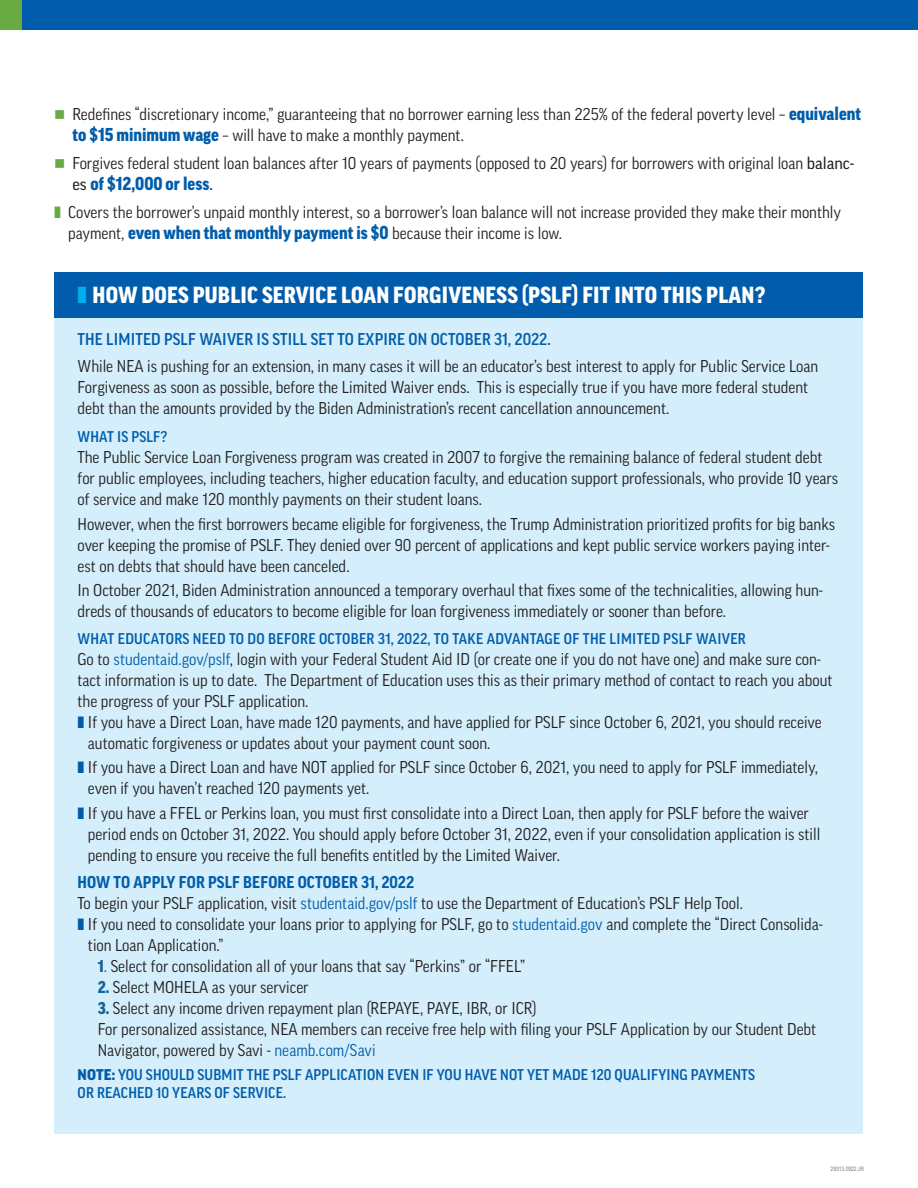
<style>
.page{position:relative;width:918px;height:1188px;background:#fff}
.page>*{position:absolute;margin:0;border:0;box-sizing:border-box;transform-origin:0 0}
.subhead{font:900 22.5px "Good Pro Narr";letter-spacing:.01em;color:#fff}
.text{font:900 18px "Good Pro Narr";color:#015dab}
.text-2{font:16.5px/21px "Good Pro Narr";color:#231f20}
.text_indent{font:16.5px/21px "Good Pro Narr";color:#231f20}
.text-3{font:500 16.5px "Good Pro Narr";letter-spacing:.01em;color:#015dab}
.subhead_inset{font:700 16.5px "Good Pro Narr";letter-spacing:.01em;color:#015dab}
.text_indent-2{font:500 15px/18px "Good Pro Narr";letter-spacing:.01em;color:#015dab}
.subhead_inset-2{font:500 15px "Good Pro Narr";letter-spacing:.02em;color:#015dab}
.subhead-2{font:6px "Arial Narrow";color:#76787b}
.s1{color:#6aaa43}
.s2{font-weight:900;font-size:18px;color:#015dab}
.s3{font-family:"Good Pro News"}
.s4{font-family:"Good Pro News";font-weight:400;font-size:16.5px;color:#231f20}
.s5{color:#015dab}
.s6{font-weight:900;color:#18639a}
.s7{color:#18639a}
.s8{font-family:"Good Pro";font-weight:900}
</style>
<div class="page">
<div style="left:55px;top:290px;width:808px;height:844px;background:#d4effb"></div>
<div style="left:0;top:0;width:918px;height:30px;background:#015dab"></div>
<div style="left:0;top:0;width:21px;height:30px;background:#6aaa43"></div>
<div style="left:55px;top:272px;width:808px;height:46px;background:#015dab"></div>
<p class="text-2" style="left:72px;top:104px;width:790px;text-indent:-18px"><span class="s1">■</span> Redefines “discretionary income,” guaranteeing that no borrower earning less than 225% of the federal poverty level – <span class="s2">equivalent to $15 minimum wage</span> – will have to make a monthly payment.</p>
<p class="text-2" style="left:54px;top:152px;width:802px"><span class="s1">■</span> Forgives federal student loan balances after 10 years of payments (opposed to 20 years) for borrowers with original loan <span class="s3">balanc-</span></p>
<p class="text" style="left:72px;top:173px;width:142px"><span class="s4">es</span> of $12,000 or less<span class="s4">.</span></p>
<p class="text-2" style="left:68px;top:201px;width:775px;text-indent:-14px"><span class="s1">❚</span> Covers the borrower’s unpaid monthly interest, so a borrower’s loan balance will not increase provided they make their monthly payment, <span class="s2">even when that monthly payment is $0</span> because their income is low.</p>
<p class="subhead" style="left:93px;top:283px;width:674px">HOW DOES PUBLIC SERVICE LOAN FORGIVENESS (PSLF) FIT INTO THIS PLAN?</p>
<p class="text-3" style="left:78px;top:330px;width:475px">THE LIMITED PSLF WAIVER IS STILL SET TO EXPIRE ON OCTOBER 31, 2022.</p>
<p class="text-2" style="left:78px;top:356px;width:742px">While NEA is pushing for an extension, in many cases it will be an educator’s best interest to apply for Public Service Loan<br>Forgiveness as soon as possible, before the Limited Waiver ends. This is especially true if you have more federal student debt than the amounts provided by the Biden Administration’s recent cancellation announcement.</p>
<p class="subhead_inset-2" style="left:78px;top:429px;width:91px">WHAT IS PSLF?</p>
<p class="text-2" style="left:78px;top:447px;width:762px">The Public Service Loan Forgiveness program was created in 2007 to forgive the remaining balance of federal student debt for public employees, including teachers, higher education faculty, and education support professionals, who provide 10 years of service and make 120 monthly payments on their student loans.</p>
<p class="text-2" style="left:78px;top:514px;width:759px">However, when the first borrowers became eligible for forgiveness, the Trump Administration prioritized profits for big banks over keeping the promise of PSLF. They denied over 90 percent of applications and kept public service workers paying inter&shy;est on debts that should have been canceled.</p>
<p class="text-2" style="left:78px;top:580px;width:747px">In October 2021, Biden Administration announced a temporary overhaul that fixes some of the technicalities, allowing hun&shy;dreds of thousands of educators to become eligible for loan forgiveness immediately or sooner than before.</p>
<p class="subhead_inset-2" style="left:78px;top:630px;width:670px">WHAT EDUCATORS NEED TO DO BEFORE OCTOBER 31, 2022, TO TAKE ADVANTAGE OF THE LIMITED PSLF WAIVER</p>
<p class="text_indent" style="left:78px;top:649px;width:757px">Go to <span class="s5">studentaid.gov/pslf</span>, login with your Federal Student Aid ID (or create one if you do not have one) and make sure con&shy;tact information is up to date. The Department of Education uses this as their primary method of contact to reach you about the progress of your PSLF application.</p>
<p class="text_indent" style="left:88px;top:712px;width:735px;text-indent:-10px"><span class="s5">❚</span> If you have a Direct Loan, have made 120 payments, and have applied for PSLF since October 6, 2021, you should receive automatic forgiveness or updates about your payment count soon.</p>
<p class="text_indent" style="left:88px;top:757px;width:732px;text-indent:-10px"><span class="s5">❚</span> If you have a Direct Loan and have NOT applied for PSLF since October 6, 2021, you need to apply for PSLF immediately, even if you haven’t reached 120 payments yet.</p>
<p class="text_indent" style="left:88px;top:803px;width:734px;text-indent:-10px"><span class="s5">❚</span> If you have a FFEL or Perkins loan, you must first consolidate into a Direct Loan, then apply for PSLF before the waiver period ends on October 31, 2022. You should apply before October 31, 2022, even if your consolidation application is still pending to ensure you receive the full benefits entitled by the Limited Waiver.</p>
<p class="subhead_inset" style="left:78px;top:872px;width:338px">HOW TO APPLY FOR PSLF BEFORE OCTOBER 31, 2022</p>
<p class="text_indent" style="left:78px;top:892px;width:667px">To begin your PSLF application, visit <span class="s5">studentaid.gov/pslf</span> to use the Department of Education’s PSLF Help Tool.</p>
<p class="text_indent" style="left:88px;top:913px;width:736px;text-indent:-10px"><span class="s5">❚</span> If you need to consolidate your loans prior to applying for PSLF, go to <span class="s5">studentaid.gov</span> and complete the “Direct Consolida&shy;tion Loan Application.”</p>
<p class="text-2" style="left:98px;top:955px;width:429px"><span class="s6">1</span><span class="s7">.</span> Select for consolidation all of your loans that say “Perkins” or “FFEL”</p>
<p class="text-2" style="left:98px;top:976px;width:212px"><span class="s6">2.</span> Select MOHELA as your servicer</p>
<p class="text-2" style="left:98px;top:997px;width:440px"><span class="s6">3.</span> Select any income driven repayment plan (REPAYE, PAYE, IBR, or ICR)</p>
<p class="text_indent" style="left:98px;top:1018px;width:720px">For personalized assistance, NEA members can receive free help with filing your PSLF Application by our Student Debt<br>Navigator, powered by Savi - <span class="s5">neamb.com/Savi</span></p>
<p class="text_indent-2" style="left:78px;top:1066px;width:679px"><span class="s8">NOTE:</span> YOU SHOULD SUBMIT THE PSLF APPLICATION EVEN IF YOU HAVE NOT YET MADE 120 QUALIFYING PAYMENTS<br>OR REACHED 10 YEARS OF SERVICE.</p>
<p class="subhead-2" style="left:831px;top:1165px;width:35px">29313.0922.JR</p>
</div>
